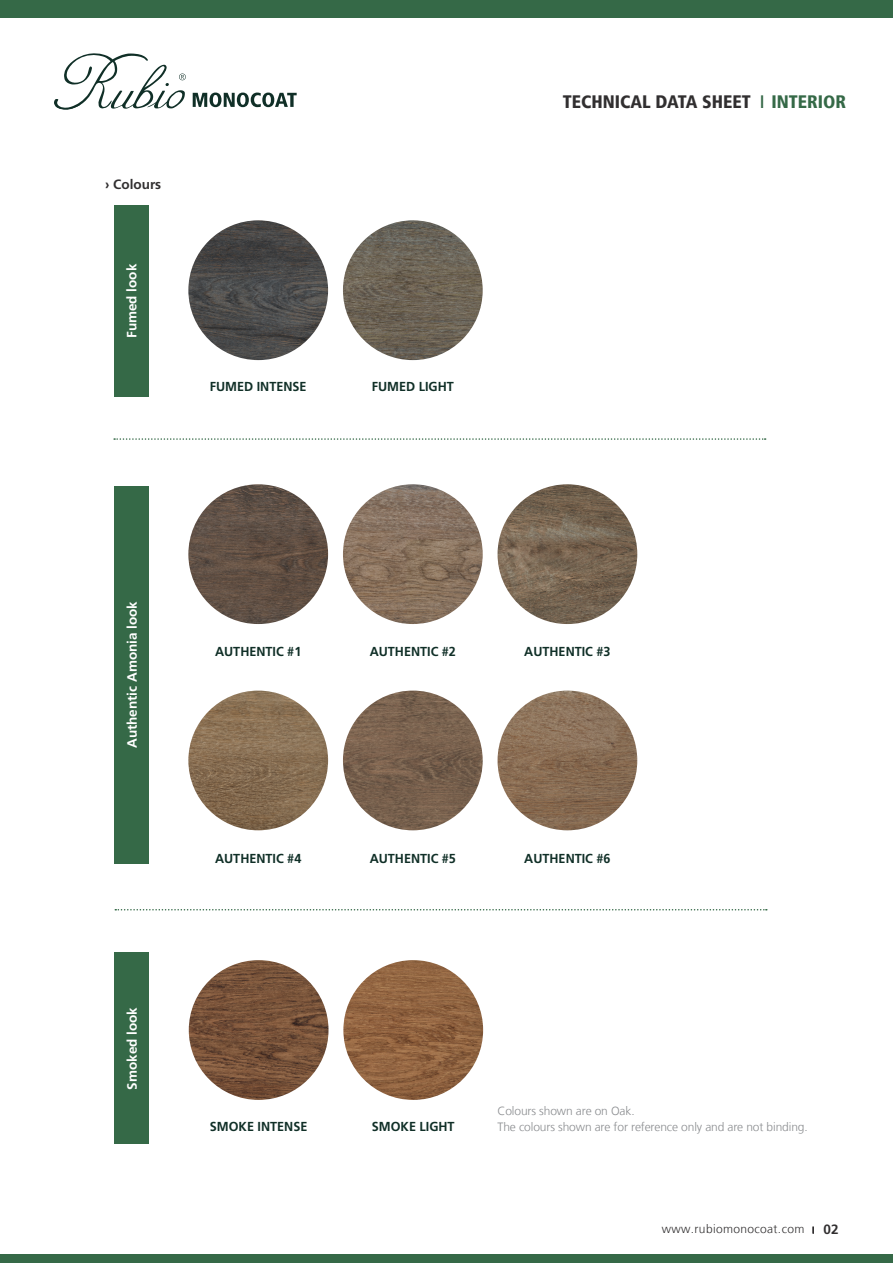
<style>
.page{position:relative;width:893px;height:1263px;background:#fff}
.page>*{position:absolute;margin:0;border:0;box-sizing:border-box;transform-origin:0 0}
.t1{font:900 condensed 18px "Frutiger 77";color:#312f30}
.t2{font:700 13.5px "Frutiger LT Std";color:#fff}
.t3{font:700 13.5px "Frutiger LT Std";color:#312f30}
.t4{font:700 13.05px "Frutiger LT Std";color:#102f27}
.t5{font:300 12px/16.5px "Frutiger LT";letter-spacing:-.01em;color:#8a8c8f}
.t6{font:300 12px "Frutiger LT";letter-spacing:.03em;color:#312f30}
.s1{color:#356947}
.s2{font-family:"Frutiger 65";font-weight:700;font-size:9.15px}
.s3{font-family:"Frutiger LT Std";font-weight:700;font-size:13.5px}
</style>
<div class="page">
<svg style="left:54px;top:53px;width:132px;height:57px"></svg>
<svg style="left:193px;top:92px;width:104px;height:15px"></svg>
<div style="left:0;top:0;width:893px;height:18px;background:#356947"></div>
<div style="left:0;top:1254px;width:893px;height:9px;background:#356947"></div>
<img style="left:188px;top:220px;width:140px;height:140px;border-radius:70px">
<img style="left:189px;top:960px;width:140px;height:140px;border-radius:70px">
<img style="left:188px;top:484px;width:140px;height:140px;border-radius:70px">
<img style="left:498px;top:484px;width:139px;height:140px;border-radius:70px">
<img style="left:343px;top:220px;width:140px;height:140px;border-radius:70px">
<img style="left:343px;top:960px;width:140px;height:140px;border-radius:70px">
<img style="left:343px;top:484px;width:140px;height:140px;border-radius:70px">
<img style="left:188px;top:690px;width:140px;height:140px;border-radius:70px">
<div style="left:114px;top:205px;width:35px;height:192px;background:#356947"></div>
<div style="left:115px;top:953px;width:34px;height:191px;background:#356947"></div>
<div style="left:115px;top:486px;width:34px;height:377px;background:#356947"></div>
<img style="left:343px;top:690px;width:140px;height:140px;border-radius:70px">
<img style="left:498px;top:690px;width:139px;height:140px;border-radius:70px">
<svg style="left:114px;top:438px;width:652px;height:2px"></svg>
<svg style="left:115px;top:909px;width:652px;height:1px"></svg>
<p class="t3" style="left:105px;top:177px;width:58px">› Colours</p>
<p class="t2" style="left:124px;top:338px;width:76px;rotate:-90deg">Fumed look</p>
<p class="t4" style="left:210px;top:379px;width:98px">FUMED INTENSE</p>
<p class="t4" style="left:372px;top:379px;width:84px">FUMED LIGHT</p>
<h1 class="t1" style="left:563px;top:91px;width:285px">TECHNICAL DATA SHEET <span class="s1">I INTERIOR</span></h1>
<p class="t2" style="left:124px;top:748px;width:149px;rotate:-90deg">Authentic Amonia look</p>
<p class="t2" style="left:124px;top:1089px;width:84px;rotate:-90deg">Smoked look</p>
<p class="t4" style="left:215px;top:644px;width:88px">AUTHENTIC #1</p>
<p class="t4" style="left:370px;top:644px;width:88px">AUTHENTIC #2</p>
<p class="t4" style="left:524px;top:644px;width:88px">AUTHENTIC #3</p>
<p class="t4" style="left:215px;top:850px;width:88px">AUTHENTIC #4</p>
<p class="t4" style="left:370px;top:850px;width:88px">AUTHENTIC #5</p>
<p class="t4" style="left:524px;top:850px;width:88px">AUTHENTIC #6</p>
<p class="t4" style="left:210px;top:1119px;width:99px">SMOKE INTENSE</p>
<p class="t4" style="left:372px;top:1119px;width:84px">SMOKE LIGHT</p>
<p class="t5" style="left:498px;top:1102px;width:312px">Colours shown are on Oak.<br>The colours shown are for reference only and are not binding.</p>
<p class="t6" style="left:662px;top:1222px;width:178px">www.rubiomonocoat.com <span class="s2">I</span> <span class="s3">02</span></p>
</div>
